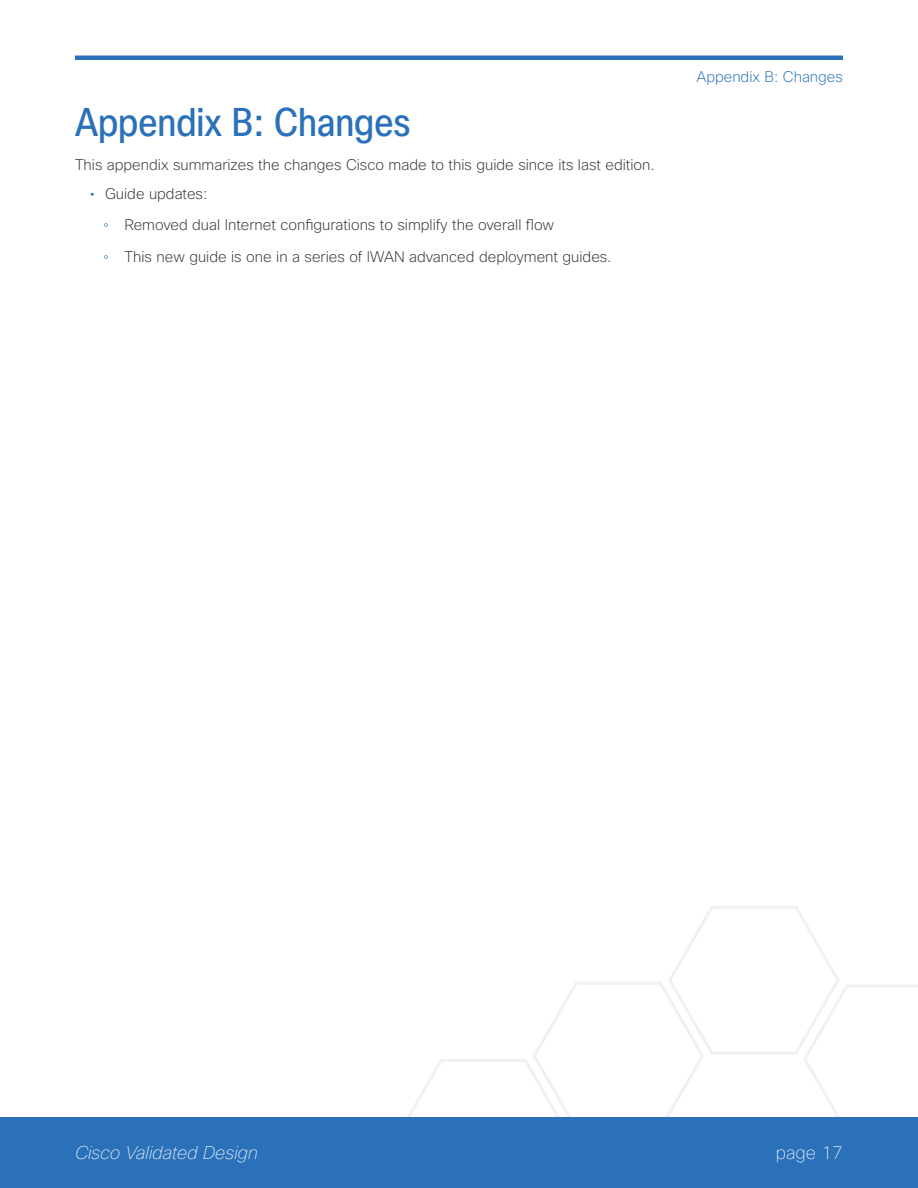
<style>
.page{position:relative;width:918px;height:1188px;background:#fff}
.page>*{position:absolute;margin:0;border:0;box-sizing:border-box;transform-origin:0 0}
.t1{font:condensed 39px "Cisco Sans";color:#2a71b9}
.t2{font:italic 100 18px "Cisco Sans";color:#fff}
.t3{font:100 18px "Cisco Sans";color:#fff}
.t4{font:200 15px/31.5px "Cisco Sans";color:#323232}
.t5{font:200 15px "Cisco Sans";color:#2a71b9}
.s1{font-weight:400;color:#2a71b9}
.s2{font-family:"Arial";font-weight:400;color:#2a71b9}
</style>
<div class="page">
<svg style="left:396px;top:906px;width:522px;height:212px"></svg>
<div style="left:0;top:1118px;width:918px;height:70px;background:#2a71b9"></div>
<hr style="left:75px;top:56px;width:768px;height:4px;background:#2a71b9">
<h1 class="t1" style="left:75px;top:97px;width:337px">Appendix B: Changes</h1>
<p class="t4" style="left:75px;top:149px;width:581px">This appendix summarizes the changes Cisco made to this guide since its last edition.</p>
<p class="t4" style="left:104px;top:178px;width:509px;text-indent:-14px"><span class="s1">•</span> Guide updates:<br><span class="s2">◦</span> Removed dual Internet configurations to simplify the overall flow<br><span class="s2">◦</span> This new guide is one in a series of IWAN advanced deployment guides.</p>
<p class="t5" style="left:696px;top:68px;width:148px">Appendix B: Changes</p>
<p class="t2" style="left:75px;top:1141px;width:184px">Cisco Validated Design</p>
<p class="t3" style="left:776px;top:1141px;width:69px">page 17</p>
</div>
